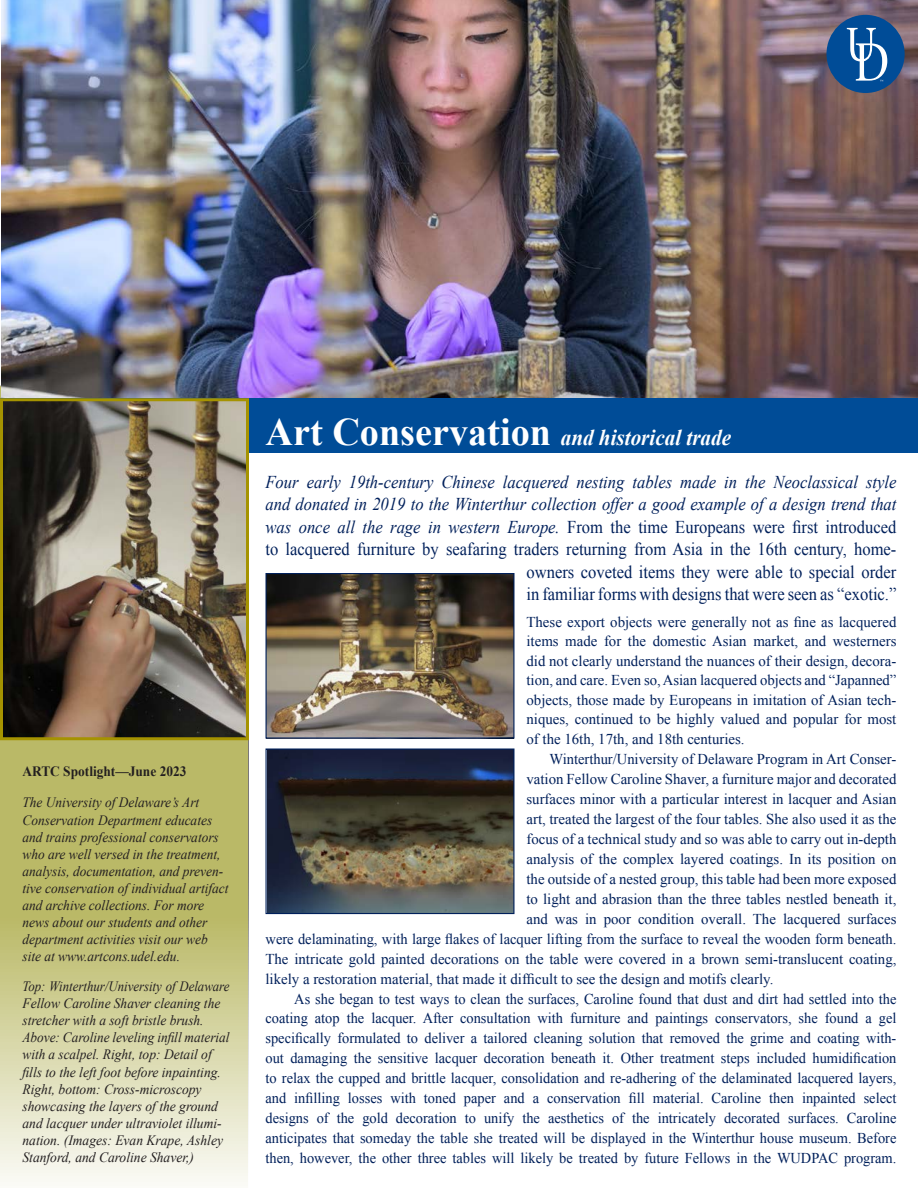
<style>
.page{position:relative;width:918px;height:1188px;background:#fff}
.page>*{position:absolute;margin:0;border:0;box-sizing:border-box;transform-origin:0 0}
.t1{font:italic 700 22.5px "Times New Roman";color:#fff;scale:.94 1}
.t2{font:italic 18px/22.5px "Times New Roman";color:#00205b;text-align:justify;scale:.92 1}
.t3{font:18px "Times New Roman";color:#00205b;scale:.92 1}
.t4{font:15px/19.5px "Times New Roman";color:#00205b}
.t5{font:15px/20px "Times New Roman";color:#00205b;text-align:justify;scale:.96 1}
.t6{font:italic 14.25px/17.1px "Times New Roman";color:#231f20;scale:.94 1}
.t7{font:italic 14.25px/17.1px "Times New Roman";color:#231f20;scale:.95 1}
.t8{font:italic 14.25px "Times New Roman";color:#231f20;scale:.93 1}
.t9{font:italic 14.25px "Times New Roman";color:#231f20;scale:.9 1}
.t10{font:700 14.25px "Times New Roman";color:#231f20;scale:.94 1}
.s1{font-style:normal;font-size:39px}
.s2{font-style:normal}
</style>
<div class="page">
<svg style="left:0;top:386px;width:249px;height:796px;background:#cccc90"></svg>
<img style="left:2px;top:0;width:916px;height:398px">
<div style="left:1px;top:398px;width:917px;height:55px;background:#004c97"></div>
<img style="left:4px;top:402px;width:241px;height:334px">
<div style="left:0;top:398px;width:249px;height:342px;border:3px solid #a59301"></div>
<div style="left:826px;top:15px;width:79px;height:78px;background:#004c97;border-radius:50%"></div>
<svg style="left:847px;top:28px;width:40px;height:53px"></svg>
<img style="left:268px;top:575px;width:244px;height:162px">
<div style="left:266px;top:573px;width:248px;height:166px;border:1px solid #00205b"></div>
<img style="left:268px;top:750px;width:244px;height:162px">
<div style="left:266px;top:748px;width:248px;height:166px;border:1px solid #00205b"></div>
<p class="t10" style="left:22px;top:761px;width:176px">ARTC Spotlight—June 2023</p>
<p class="t6" style="left:22px;top:794px;width:190px">The University of Delaware’s Art</p>
<p class="t6" style="left:22px;top:811px;width:221px">Conservation Department educates and trains professional conservators who are well versed in the treatment, analysis, documentation, and preven&shy;tive conservation of individual artifact and archive collections. For more news about our students and other department activities visit our web</p>
<p class="t6" style="left:22px;top:948px;width:169px">site at www.artcons.udel.edu.</p>
<p class="t9" style="left:22px;top:976px;width:232px">Top: Winterthur/University of Delaware</p>
<p class="t7" style="left:22px;top:994px;width:210px">Fellow Caroline Shaver cleaning the</p>
<p class="t6" style="left:22px;top:1012px;width:194px">stretcher with a soft bristle brush.</p>
<p class="t8" style="left:22px;top:1028px;width:224px">Above: Caroline leveling infill material</p>
<p class="t8" style="left:22px;top:1045px;width:205px">with a scalpel. Right, top: Detail of</p>
<p class="t7" style="left:22px;top:1063px;width:213px">fills to the left foot before inpainting.<br>Right, bottom: Cross-microscopy showcasing the layers of the ground and lacquer under ultraviolet illumi&shy;nation. (Images: Evan Krape, Ashley Stanford, and Caroline Shaver,)</p>
<p class="t1" style="left:266px;top:421px;width:497px"><span class="s1">Art Conservation</span> and historical trade</p>
<p class="t2" style="left:266px;top:470px;width:687px">Four early 19th-century Chinese lacquered nesting tables made in the Neoclassical style and donated in 2019 to the Winterthur collection offer a good example of a design trend that was once all the rage in western Europe. <span class="s2">From the time Europeans were first introduced</span></p>
<p class="t3" style="left:266px;top:537px;width:687px">to lacquered furniture by seafaring traders returning from Asia in the 16th century, home-</p>
<p class="t3" style="left:527px;top:560px;width:404px">owners coveted items they were able to special order</p>
<p class="t3" style="left:527px;top:582px;width:404px">in familiar forms with designs that were seen as “exotic.”</p>
<p class="t4" style="left:526px;top:612px;width:371px">These export objects were generally not as fine as lacquered items made for the domestic Asian market, and westerners</p>
<p class="t4" style="left:526px;top:651px;width:371px">did not clearly understand the nuances of their design, decora-</p>
<p class="t4" style="left:526px;top:670px;width:371px">tion, and care. Even so, Asian lacquered objects and “Japanned”</p>
<p class="t4" style="left:526px;top:690px;width:371px">objects, those made by Europeans in imitation of Asian tech-</p>
<p class="t4" style="left:526px;top:709px;width:371px">niques, continued to be highly valued and popular for most</p>
<p class="t4" style="left:526px;top:729px;width:220px">of the 16th, 17th, and 18th centuries.</p>
<p class="t4" style="left:550px;top:749px;width:348px">Winterthur/University of Delaware Program in Art Conser-</p>
<p class="t4" style="left:527px;top:769px;width:371px">vation Fellow Caroline Shaver, a furniture major and decorated</p>
<p class="t4" style="left:527px;top:789px;width:371px">surfaces minor with a particular interest in lacquer and Asian</p>
<p class="t4" style="left:527px;top:809px;width:371px;line-height:20px">art, treated the largest of the four tables. She also used it as the focus of a technical study and so was able to carry out in-depth</p>
<p class="t4" style="left:527px;top:849px;width:371px">analysis of the complex layered coatings. In its position on</p>
<p class="t4" style="left:527px;top:869px;width:371px">the outside of a nested group, this table had been more exposed</p>
<p class="t4" style="left:527px;top:889px;width:371px">to light and abrasion than the three tables nestled beneath it,</p>
<p class="t4" style="left:527px;top:909px;width:371px">and was in poor condition overall. The lacquered surfaces</p>
<p class="t4" style="left:266px;top:929px;width:632px">were delaminating, with large flakes of lacquer lifting from the surface to reveal the wooden form beneath.</p>
<p class="t4" style="left:266px;top:949px;width:632px">The intricate gold painted decorations on the table were covered in a brown semi-translucent coating,</p>
<p class="t4" style="left:266px;top:969px;width:510px">likely a restoration material, that made it difficult to see the design and motifs clearly.</p>
<p class="t5" style="left:294px;top:988px;width:629px">As she began to test ways to clean the surfaces, Caroline found that dust and dirt had settled into the</p>
<p class="t5" style="left:266px;top:1008px;width:659px">coating atop the lacquer. After consultation with furniture and paintings conservators, she found a gel specifically formulated to deliver a tailored cleaning solution that removed the grime and coating with&shy;out damaging the sensitive lacquer decoration beneath it. Other treatment steps included humidification</p>
<p class="t5" style="left:266px;top:1068px;width:659px">to relax the cupped and brittle lacquer, consolidation and re-adhering of the delaminated lacquered layers,</p>
<p class="t5" style="left:266px;top:1088px;width:659px">and infilling losses with toned paper and a conservation fill material. Caroline then inpainted select</p>
<p class="t5" style="left:266px;top:1108px;width:659px">designs of the gold decoration to unify the aesthetics of the intricately decorated surfaces. Caroline</p>
<p class="t5" style="left:266px;top:1128px;width:659px">anticipates that someday the table she treated will be displayed in the Winterthur house museum. Before then, however, the other three tables will likely be treated by future Fellows in the WUDPAC program.</p>
</div>
